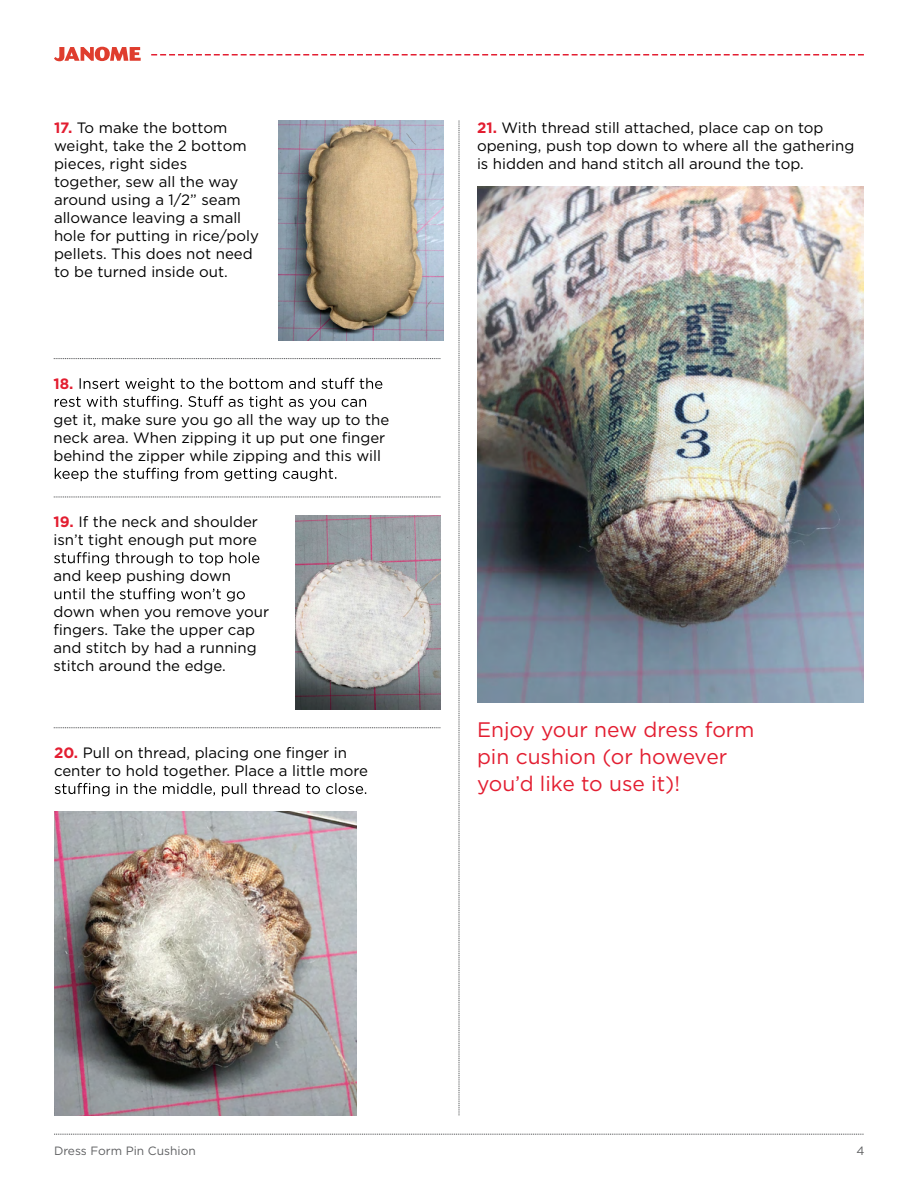
<style>
.page{position:relative;width:918px;height:1188px;background:#fff}
.page>*{position:absolute;margin:0;border:0;box-sizing:border-box;transform-origin:0 0}
.t1{font:21px/27px "Gotham";color:#e31e31}
.t2{font:15px/18px "Gotham";color:#000}
.t3{font:700 15px "Gotham";color:#e31e31}
.t4{font:12px "Gotham";color:#5f6062}
.s1{font-weight:700;color:#e31e31}
</style>
<div class="page">
<svg style="left:54px;top:1134px;width:810px;height:1px"></svg>
<svg style="left:54px;top:47px;width:87px;height:14px"></svg>
<svg style="left:151px;top:54px;width:713px;height:2px"></svg>
<svg style="left:459px;top:121px;width:1px;height:995px"></svg>
<svg style="left:54px;top:727px;width:387px;height:1px"></svg>
<svg style="left:54px;top:358px;width:387px;height:1px"></svg>
<svg style="left:54px;top:497px;width:387px;height:1px"></svg>
<svg style="left:55px;top:378px;width:327px;height:31px"></svg>
<svg style="left:55px;top:468px;width:281px;height:13px"></svg>
<svg style="left:54px;top:552px;width:205px;height:14px"></svg>
<svg style="left:55px;top:588px;width:190px;height:14px"></svg>
<svg style="left:55px;top:783px;width:311px;height:13px"></svg>
<img style="left:295px;top:515px;width:146px;height:195px">
<img style="left:54px;top:812px;width:302px;height:304px">
<img style="left:477px;top:187px;width:387px;height:516px">
<img style="left:278px;top:121px;width:165px;height:219px">
<p class="t2" style="left:54px;top:118px;width:206px"><span class="s1">17.</span> To make the bottom weight, take the 2 bottom pieces, right sides<br>together, sew all the way around using a 1/2” seam allowance leaving a small hole for putting in rice/poly pellets. This does not need to be turned inside out.</p>
<p class="t3" style="left:53px;top:374px;width:22px">18.</p>
<p class="t2" style="left:53px;top:410px;width:337px">get it, make sure you go all the way up to the neck area. When zipping it up put one finger behind the zipper while zipping and this will</p>
<p class="t2" style="left:53px;top:513px;width:206px"><span class="s1">19.</span> If the neck and shoulder isn’t tight enough put more</p>
<p class="t2" style="left:53px;top:567px;width:179px">and keep pushing down</p>
<p class="t2" style="left:53px;top:603px;width:217px">down when you remove your fingers. Take the upper cap and stitch by had a running stitch around the edge.</p>
<p class="t2" style="left:54px;top:743px;width:316px"><span class="s1">20.</span> Pull on thread, placing one finger in center to hold together. Place a little more</p>
<p class="t2" style="left:477px;top:118px;width:379px"><span class="s1">21.</span> With thread still attached, place cap on top opening, push top down to where all the gathering is hidden and hand stitch all around the top.</p>
<h1 class="t1" style="left:477px;top:716px;width:279px">Enjoy your new dress form pin cushion (or however you’d like to use it)!</h1>
<p class="t4" style="left:54px;top:1144px;width:143px">Dress Form Pin Cushion</p>
<p class="t4" style="left:857px;top:1144px;width:10px">4</p>
</div>
